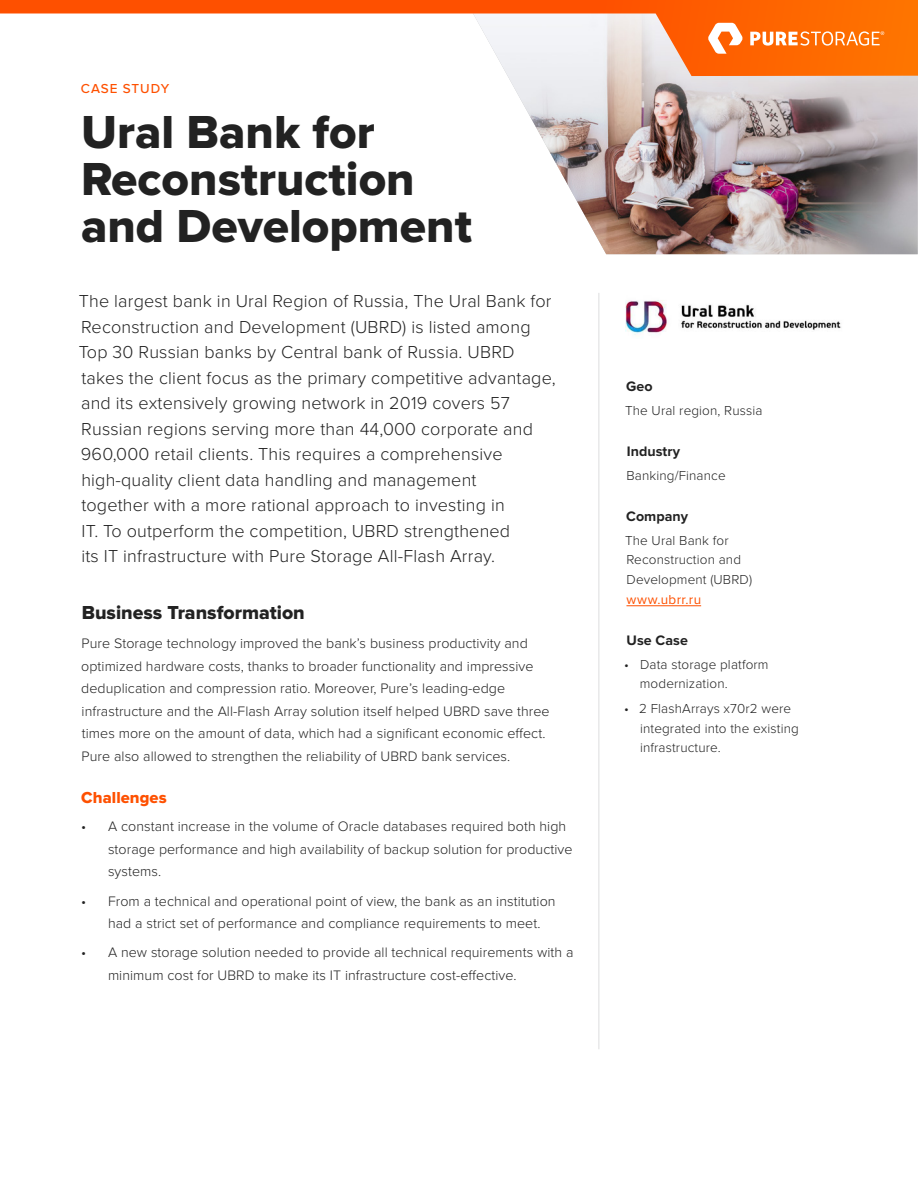
<style>
.page{position:relative;width:918px;height:1188px;background:#fff}
.page>*{position:absolute;margin:0;border:0;box-sizing:border-box;transform-origin:0 0}
.t1{font:48px/46.5px "Proxima Nova Extrabld";color:#222}
.t2{font:19.5px "Proxima Nova Extrabld";color:#222}
.t3{font:300 18px/25.5px "Proxima Nova";letter-spacing:.01em;color:#222}
.t4{font:16.5px "Proxima Nova Extrabld";letter-spacing:.005em;color:#fe5000}
.t5{font:300 14.25px/22.5px "Proxima Nova";letter-spacing:.005em;color:#222}
.t6{font:700 14.25px "Proxima Nova";letter-spacing:.005em;color:#222}
.t7{font:300 13.5px/19.5px "Proxima Nova";letter-spacing:.01em;color:#222}
.t8{font:13.5px "Proxima Nova";letter-spacing:.025em;color:#fe5000}
.t9{font:500 13.5px "Proxima Nova";letter-spacing:.065em;color:#fe5000}
</style>
<div class="page">
<img style="left:508px;top:76px;width:410px;height:178px">
<svg style="left:0;top:0;width:918px;height:76px"></svg>
<svg style="left:708px;top:23px;width:35px;height:31px"></svg>
<svg style="left:750px;top:31px;width:134px;height:15px"></svg>
<hr style="left:598px;top:293px;width:1px;height:756px;background:#dcddde">
<hr style="left:626px;top:606px;width:75px;height:1px;background:#fe5000">
<img style="left:626px;top:300px;width:215px;height:35px">
<p class="t9" style="left:81px;top:81px;width:90px">CASE STUDY</p>
<h1 class="t1" style="left:81px;top:111px;width:392px">Ural Bank for<br>Reconstruction and Development</h1>
<p class="t3" style="left:79px;top:289px;width:479px">The largest bank in Ural Region of Russia, The Ural Bank for Reconstruction and Development (UBRD) is listed among Top 30 Russian banks by Central bank of Russia. UBRD takes the client focus as the primary competitive advantage, and its extensively growing network in 2019 covers 57<br>Russian regions serving more than 44,000 corporate and 960,000 retail clients. This requires a comprehensive high-quality client data handling and management<br>together with a more rational approach to investing in<br>IT. To outperform the competition, UBRD strengthened<br>its IT infrastructure with Pure Storage All-Flash Array.</p>
<h2 class="t2" style="left:82px;top:602px;width:225px">Business Transformation</h2>
<p class="t5" style="left:81px;top:633px;width:470px">Pure Storage technology improved the bank’s business productivity and optimized hardware costs, thanks to broader functionality and impressive deduplication and compression ratio. Moreover, Pure’s leading-edge infrastructure and the All-Flash Array solution itself helped UBRD save three times more on the amount of data, which had a significant economic effect.<br>Pure also allowed to strengthen the reliability of UBRD bank services.</p>
<p class="t4" style="left:81px;top:788px;width:87px">Challenges</p>
<p class="t5" style="left:108px;top:816px;width:466px;text-indent:-27px">• A constant increase in the volume of Oracle databases required both high storage performance and high availability of backup solution for productive systems.</p>
<p class="t5" style="left:108px;top:890px;width:449px;text-indent:-27px">• From a technical and operational point of view, the bank as an institution had a strict set of performance and compliance requirements to meet.</p>
<p class="t5" style="left:108px;top:942px;width:467px;text-indent:-27px">• A new storage solution needed to provide all technical requirements with a minimum cost for UBRD to make its IT infrastructure cost-effective.</p>
<p class="t6" style="left:626px;top:378px;width:28px">Geo</p>
<p class="t7" style="left:625px;top:401px;width:139px">The Ural region, Russia</p>
<p class="t6" style="left:627px;top:443px;width:55px">Industry</p>
<p class="t7" style="left:627px;top:466px;width:101px">Banking/Finance</p>
<p class="t6" style="left:626px;top:508px;width:64px">Company</p>
<p class="t7" style="left:625px;top:531px;width:129px">The Ural Bank for<br>Reconstruction and<br>Development (UBRD)</p>
<p class="t8" style="left:626px;top:591px;width:76px">www.ubrr.ru</p>
<p class="t6" style="left:627px;top:632px;width:63px">Use Case</p>
<p class="t7" style="left:640px;top:654px;width:130px;text-indent:-16px">• Data storage platform modernization.</p>
<p class="t7" style="left:640px;top:699px;width:160px;text-indent:-16px">• 2 FlashArrays x70r2 were integrated into the existing infrastructure.</p>
</div>
